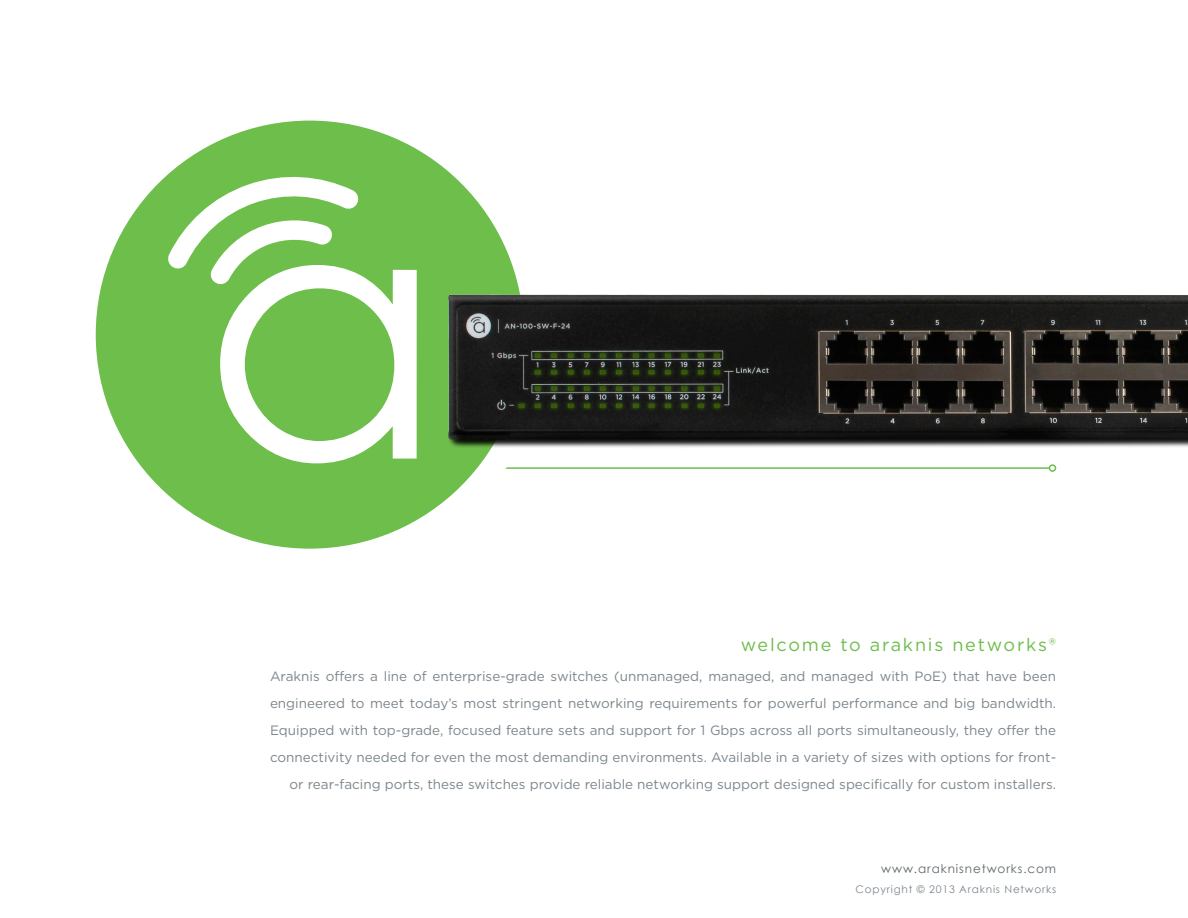
<style>
.page{position:relative;width:1188px;height:918px;background:#fff}
.page>*{position:absolute;margin:0;border:0;box-sizing:border-box;transform-origin:0 0}
.t1{font:18px "Gotham";letter-spacing:.1em;color:#6dbe4b}
.t2{font:13.5px/27px "Gotham";color:#7c868d;text-align:right}
.t3{font:12px "Century Gothic";letter-spacing:.075em;color:#5e666b}
.t4{font:10.5px "Century Gothic";letter-spacing:.075em;color:#7c868d}
</style>
<div class="page">
<hr style="left:328px;top:467px;width:721px;height:2px;background:#6dbe4b">
<div style="left:1049px;top:464px;width:7px;height:8px;border:2px solid #6dbe4b;border-radius:50%"></div>
<svg style="left:96px;top:121px;width:428px;height:428px;fill:#6dbe4b"></svg>
<svg style="left:245px;top:288px;width:149px;height:153px"></svg>
<img style="left:433px;top:285px;width:755px;height:179px">
<p class="t1" style="left:741px;top:633px;width:317px">welcome to araknis networks®</p>
<p class="t2" style="left:270px;top:663px;width:788px">Araknis offers a line of enterprise-grade switches (unmanaged, managed, and managed with PoE) that have been engineered to meet today’s most stringent networking requirements for powerful performance and big bandwidth.<br>Equipped with top-grade, focused feature sets and support for 1 Gbps across all ports simultaneously, they offer the connectivity needed for even the most demanding environments. Available in a variety of sizes with options for front&shy;or rear-facing ports, these switches provide reliable networking support designed specifically for custom installers.</p>
<p class="t3" style="left:881px;top:861px;width:176px">www.araknisnetworks.com</p>
<p class="t4" style="left:856px;top:883px;width:202px">Copyright © 2013 Araknis Networks</p>
</div>
